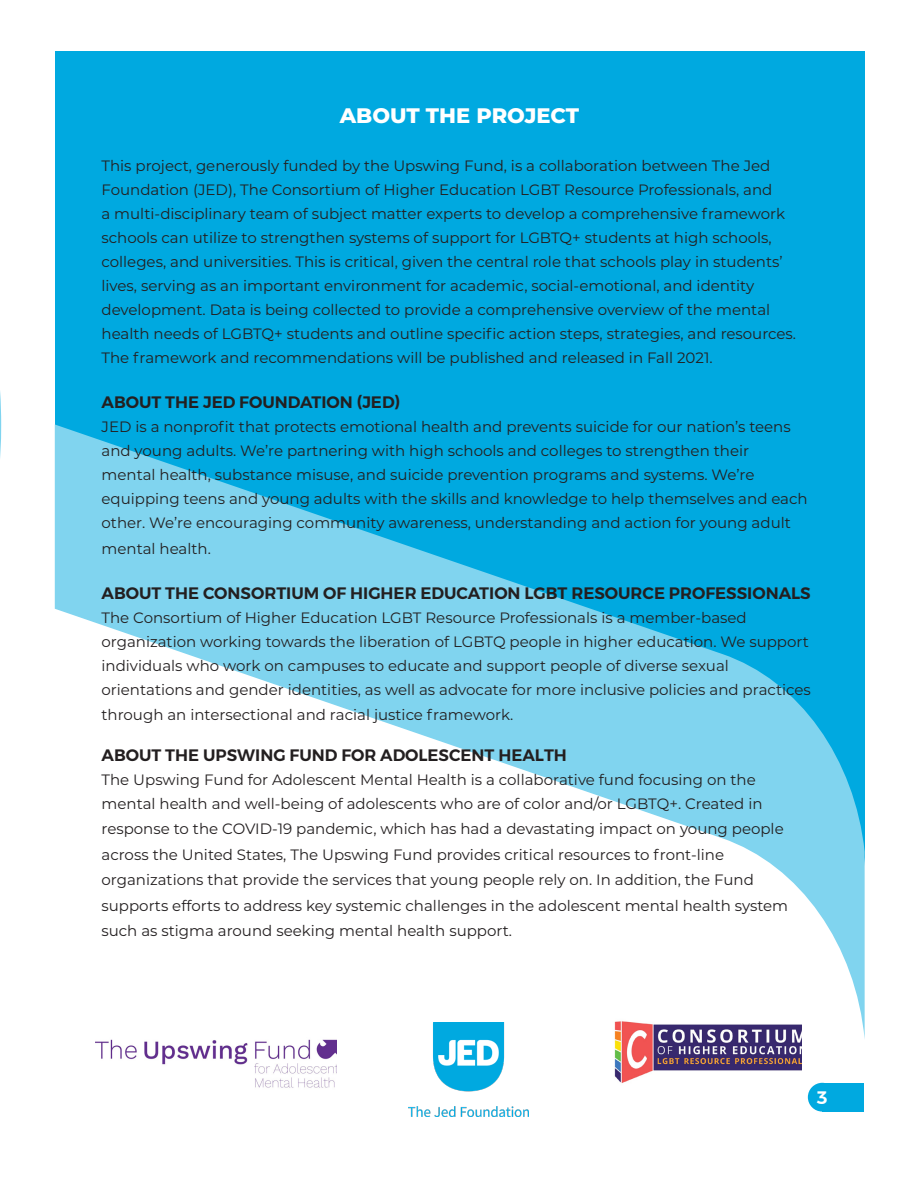
<style>
.page{position:relative;width:918px;height:1188px;background:#fff}
.page>*{position:absolute;margin:0;border:0;box-sizing:border-box;transform-origin:0 0}
.t1{font:800 21px "Montserrat";color:#fff}
.t2{font:600 18px "Montserrat";color:#fff}
.t3{font:600 16.5px "Montserrat";color:#231f20}
.t4{font:15px/24px "Montserrat";color:#231f20}
</style>
<div class="page">
<svg style="left:0;top:391px;width:1px;height:67px"></svg>
<div style="left:55px;top:51px;width:810px;height:924px;background:#00a9e0"></div>
<svg style="left:55px;top:424px;width:810px;height:615px"></svg>
<div style="left:822px;top:1083px;width:42px;height:29px;background:#00a9e0"></div>
<div style="left:808px;top:1083px;width:29px;height:29px;background:#00a9e0;border-radius:50%"></div>
<img style="left:95px;top:1000px;width:242px;height:88px">
<img style="left:597px;top:1008px;width:205px;height:75px">
<img style="left:408px;top:1022px;width:120px;height:94px">
<p class="t1" style="left:340px;top:100px;width:241px">ABOUT THE PROJECT</p>
<p class="t4" style="left:102px;top:153px;width:696px">This project, generously funded by the Upswing Fund, is a collaboration between The Jed Foundation (JED), The Consortium of Higher Education LGBT Resource Professionals, and<br>a multi-disciplinary team of subject matter experts to develop a comprehensive framework schools can utilize to strengthen systems of support for LGBTQ+ students at high schools, colleges, and universities. This is critical, given the central role that schools play in students’ lives, serving as an important environment for academic, social-emotional, and identity development. Data is being collected to provide a comprehensive overview of the mental health needs of LGBTQ+ students and outline specific action steps, strategies, and resources.<br>The framework and recommendations will be published and released in Fall 2021.</p>
<p class="t3" style="left:102px;top:389px;width:300px">ABOUT THE JED FOUNDATION (JED)</p>
<p class="t4" style="left:102px;top:414px;width:708px">JED is a nonprofit that protects emotional health and prevents suicide for our nation’s teens and young adults. We’re partnering with high schools and colleges to strengthen their<br>mental health, substance misuse, and suicide prevention programs and systems. We’re equipping teens and young adults with the skills and knowledge to help themselves and each other. We’re encouraging community awareness, understanding and action for young adult</p>
<p class="t4" style="left:102px;top:536px;width:111px">mental health.</p>
<p class="t3" style="left:102px;top:580px;width:711px">ABOUT THE CONSORTIUM OF HIGHER EDUCATION LGBT RESOURCE PROFESSIONALS</p>
<p class="t4" style="left:102px;top:605px;width:709px">The Consortium of Higher Education LGBT Resource Professionals is a member-based organization working towards the liberation of LGBTQ people in higher education. We support individuals who work on campuses to educate and support people of diverse sexual</p>
<p class="t4" style="left:102px;top:676px;width:711px;line-height:25.5px">orientations and gender identities, as well as advocate for more inclusive policies and practices through an intersectional and racial justice framework.</p>
<p class="t3" style="left:102px;top:742px;width:467px">ABOUT THE UPSWING FUND FOR ADOLESCENT HEALTH</p>
<p class="t4" style="left:102px;top:767px;width:656px">The Upswing Fund for Adolescent Mental Health is a collaborative fund focusing on the</p>
<p class="t4" style="left:102px;top:791px;width:663px">mental health and well-being of adolescents who are of color and/or LGBTQ+. Created in</p>
<p class="t4" style="left:102px;top:816px;width:684px;line-height:25.5px">response to the COVID-19 pandemic, which has had a devastating impact on young people across the United States, The Upswing Fund provides critical resources to front-line</p>
<p class="t4" style="left:102px;top:867px;width:654px">organizations that provide the services that young people rely on. In addition, the Fund</p>
<p class="t4" style="left:102px;top:892px;width:688px;line-height:25.5px">supports efforts to address key systemic challenges in the adolescent mental health system such as stigma around seeking mental health support.</p>
<p class="t2" style="left:817px;top:1083px;width:12px">3</p>
</div>
